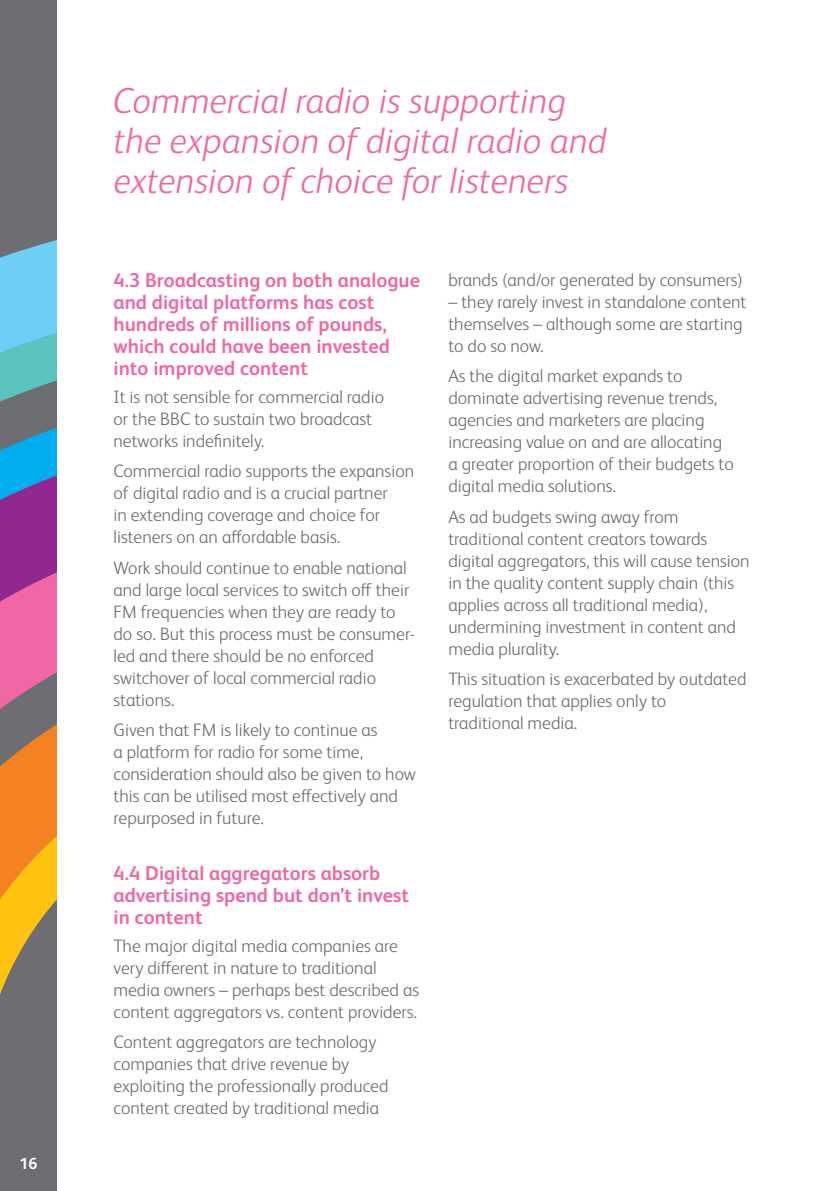
<style>
.page{position:relative;width:840px;height:1191px;background:#fff}
.page>*{position:absolute;margin:0;border:0;box-sizing:border-box;transform-origin:0 0}
.t1{font:italic 300 36px/40px "FS Albert Pro";color:#f067a6}
.t2{font:700 20px/22px "FS Albert Pro";color:#f067a6}
.t3{font:300 18px/22px "FS Albert Pro";color:#6d6e71}
.t4{font:700 16px "FS Albert Pro";color:#fff}
</style>
<div class="page">
<div style="left:0;top:0;width:57px;height:1191px;background:#6d6e71"></div>
<svg style="left:0;top:240px;width:57px;height:58px;background:#6dc0e2"></svg>
<svg style="left:0;top:298px;width:57px;height:90px;background:#64c7d8"></svg>
<svg style="left:0;top:388px;width:57px;height:44px"></svg>
<svg style="left:0;top:432px;width:57px;height:90px;background:#4174bf"></svg>
<svg style="left:0;top:522px;width:57px;height:473px"></svg>
<p class="t4" style="left:19px;top:1152px;width:19px">16</p>
<h1 class="t1" style="left:113px;top:78px;width:494px">Commercial radio is supporting the expansion of digital radio and extension of choice for listeners</h1>
<p class="t2" style="left:113px;top:268px;width:308px">4.3 Broadcasting on both analogue and digital platforms has cost hundreds of millions of pounds, which could have been invested into improved content</p>
<p class="t3" style="left:113px;top:384px;width:272px">It is not sensible for commercial radio or the BBC to sustain two broadcast networks indefinitely.</p>
<p class="t3" style="left:113px;top:459px;width:302px">Commercial radio supports the expansion of digital radio and is a crucial partner<br>in extending coverage and choice for listeners on an affordable basis.</p>
<p class="t3" style="left:113px;top:555px;width:303px">Work should continue to enable national and large local services to switch off their FM frequencies when they are ready to do so. But this process must be consumer&shy;led and there should be no enforced switchover of local commercial radio stations.</p>
<p class="t3" style="left:113px;top:718px;width:304px">Given that FM is likely to continue as<br>a platform for radio for some time, consideration should also be given to how this can be utilised most effectively and repurposed in future.</p>
<p class="t2" style="left:113px;top:861px;width:297px">4.4 Digital aggregators absorb advertising spend but don’t invest in content</p>
<p class="t3" style="left:113px;top:933px;width:307px">The major digital media companies are very different in nature to traditional media owners – perhaps best described as content aggregators vs. content providers.</p>
<p class="t3" style="left:113px;top:1029px;width:276px">Content aggregators are technology companies that drive revenue by exploiting the professionally produced content created by traditional media</p>
<p class="t3" style="left:448px;top:267px;width:296px">brands (and/or generated by consumers)</p>
<p class="t3" style="left:448px;top:289px;width:299px">– they rarely invest in standalone content themselves – although some are starting to do so now.</p>
<p class="t3" style="left:448px;top:364px;width:287px">As the digital market expands to dominate advertising revenue trends, agencies and marketers are placing increasing value on and are allocating a greater proportion of their budgets to digital media solutions.</p>
<p class="t3" style="left:448px;top:504px;width:302px">As ad budgets swing away from traditional content creators towards digital aggregators, this will cause tension in the quality content supply chain (this applies across all traditional media), undermining investment in content and media plurality.</p>
<p class="t3" style="left:448px;top:667px;width:299px">This situation is exacerbated by outdated regulation that applies only to<br>traditional media.</p>
</div>
